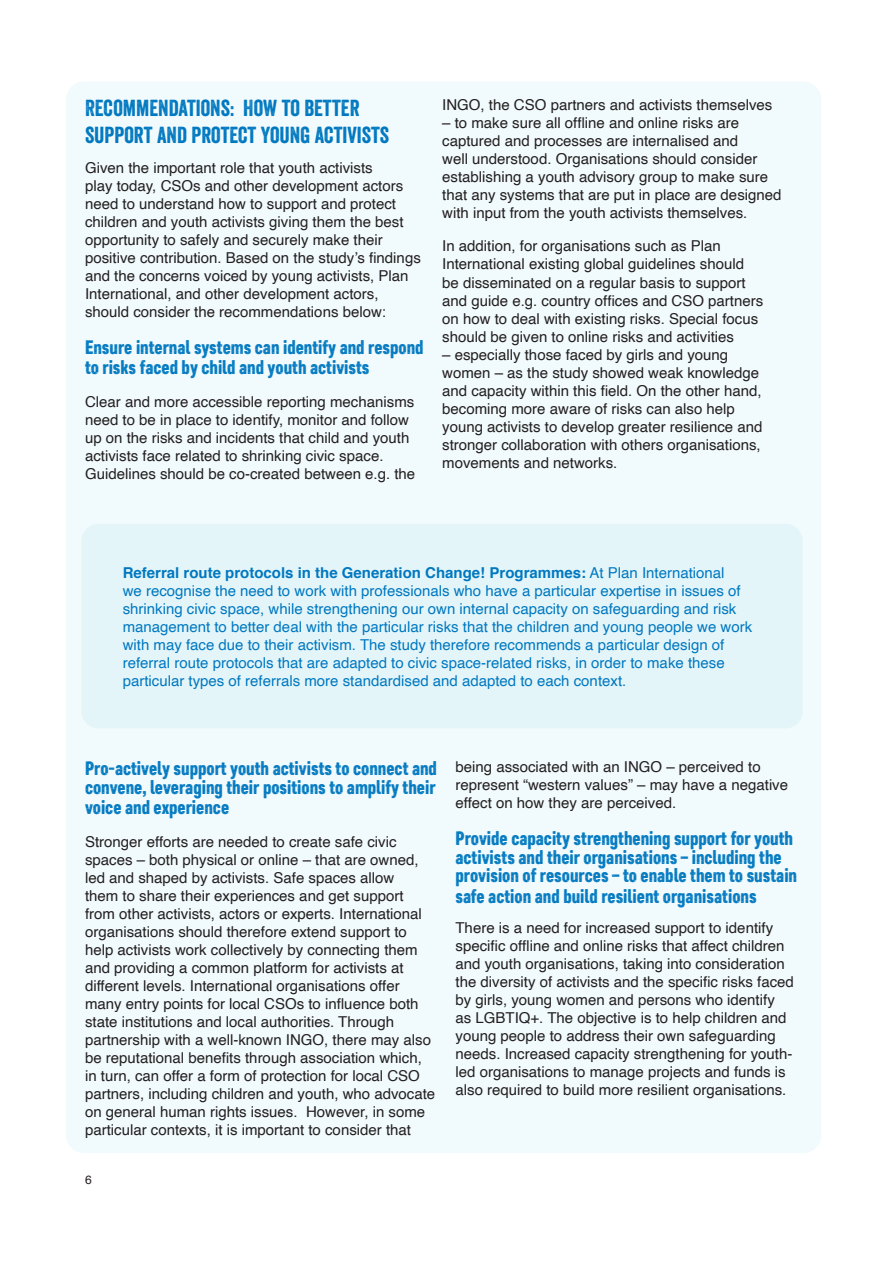
<style>
.page{position:relative;width:893px;height:1263px;background:#fff}
.page>*{position:absolute;margin:0;border:0;box-sizing:border-box;transform-origin:0 0}
.Rubrik_Veneer{font:22.5px/27px "Veneer";color:#0078c0}
.Rubrik_Helvetica_thi{font:19.5px/18.6px "Core Paint B3";color:#0078c0}
.Brödtext_efter_rubri{font:15px/18px "Helvetica";color:#231f20}
.Brödtext_efter_rubri-2{font:15px/18px "Helvetica";color:#0078c0}
.t1{font:12px "Helvetica";color:#231f20}
.s1{font-weight:700}
</style>
<div class="page">
<div style="left:66px;top:82px;width:755px;height:1071px;background:#f1fafc;border-radius:18px"></div>
<div style="left:81px;top:523px;width:722px;height:206px;background:#e4f5f9;border-radius:18px"></div>
<div style="left:80px;top:522px;width:724px;height:208px;border:2px solid #fff;border-radius:18px"></div>
<p class="Rubrik_Veneer" style="left:85px;top:94px;width:306px">RECOMMENDATIONS: HOW TO BETTER<br>SUPPORT AND PROTECT YOUNG ACTIVISTS</p>
<p class="Brödtext_efter_rubri" style="left:85px;top:159px;width:337px">Given the important role that youth activists<br>play today, CSOs and other development actors need to understand how to support and protect children and youth activists giving them the best opportunity to safely and securely make their positive contribution. Based on the study’s findings and the concerns voiced by young activists, Plan International, and other development actors, should consider the recommendations below:</p>
<p class="Rubrik_Helvetica_thi" style="left:85px;top:336px;width:340px;line-height:20.4px">Ensure internal systems can identify and respond to risks faced by child and youth activists</p>
<p class="Brödtext_efter_rubri" style="left:85px;top:393px;width:332px">Clear and more accessible reporting mechanisms need to be in place to identify, monitor and follow up on the risks and incidents that child and youth activists face related to shrinking civic space.<br>Guidelines should be co-created between e.g. the</p>
<p class="Brödtext_efter_rubri" style="left:442px;top:97px;width:332px">INGO, the CSO partners and activists themselves</p>
<p class="Brödtext_efter_rubri" style="left:442px;top:115px;width:341px">– to make sure all offline and online risks are captured and processes are internalised and<br>well understood. Organisations should consider establishing a youth advisory group to make sure that any systems that are put in place are designed with input from the youth activists themselves.</p>
<p class="Brödtext_efter_rubri" style="left:442px;top:238px;width:322px">In addition, for organisations such as Plan International existing global guidelines should be disseminated on a regular basis to support and guide e.g. country offices and CSO partners on how to deal with existing risks. Special focus should be given to online risks and activities</p>
<p class="Brödtext_efter_rubri" style="left:442px;top:346px;width:322px">– especially those faced by girls and young women – as the study showed weak knowledge and capacity within this field. On the other hand, becoming more aware of risks can also help young activists to develop greater resilience and stronger collaboration with others organisations, movements and networks.</p>
<p class="Brödtext_efter_rubri-2" style="left:123px;top:564px;width:631px"><span class="s1">Referral route protocols in the Generation Change! Programmes:</span> At Plan International<br>we recognise the need to work with professionals who have a particular expertise in issues of shrinking civic space, while strengthening our own internal capacity on safeguarding and risk management to better deal with the particular risks that the children and young people we work with may face due to their activism. The study therefore recommends a particular design of</p>
<p class="Brödtext_efter_rubri-2" style="left:123px;top:654px;width:603px">referral route protocols that are adapted to civic space-related risks, in order to make these particular types of referrals more standardised and adapted to each context.</p>
<p class="Rubrik_Helvetica_thi" style="left:85px;top:759px;width:353px">Pro-actively support youth activists to connect and convene, leveraging their positions to amplify their</p>
<p class="Rubrik_Helvetica_thi" style="left:85px;top:798px;width:146px">voice and experience</p>
<p class="Brödtext_efter_rubri" style="left:85px;top:834px;width:352px">Stronger efforts are needed to create safe civic spaces – both physical or online – that are owned, led and shaped by activists. Safe spaces allow<br>them to share their experiences and get support from other activists, actors or experts. International organisations should therefore extend support to help activists work collectively by connecting them and providing a common platform for activists at different levels. International organisations offer many entry points for local CSOs to influence both state institutions and local authorities. Through partnership with a well-known INGO, there may also be reputational benefits through association which, in turn, can offer a form of protection for local CSO partners, including children and youth, who advocate on general human rights issues. However, in some particular contexts, it is important to consider that</p>
<p class="t1" style="left:85px;top:1170px;width:8px">6</p>
<p class="Brödtext_efter_rubri" style="left:455px;top:759px;width:334px">being associated with an INGO – perceived to represent “western values” – may have a negative effect on how they are perceived.</p>
<p class="Rubrik_Helvetica_thi" style="left:455px;top:829px;width:343px">Provide capacity strengthening support for youth activists and their organisations – including the provision of resources – to enable them to sustain</p>
<p class="Rubrik_Helvetica_thi" style="left:455px;top:886px;width:303px">safe action and build resilient organisations</p>
<p class="Brödtext_efter_rubri" style="left:455px;top:919px;width:340px">There is a need for increased support to identify specific offline and online risks that affect children and youth organisations, taking into consideration the diversity of activists and the specific risks faced by girls, young women and persons who identify as LGBTIQ+. The objective is to help children and young people to address their own safeguarding needs. Increased capacity strengthening for youth&shy;led organisations to manage projects and funds is also required to build more resilient organisations.</p>
</div>
